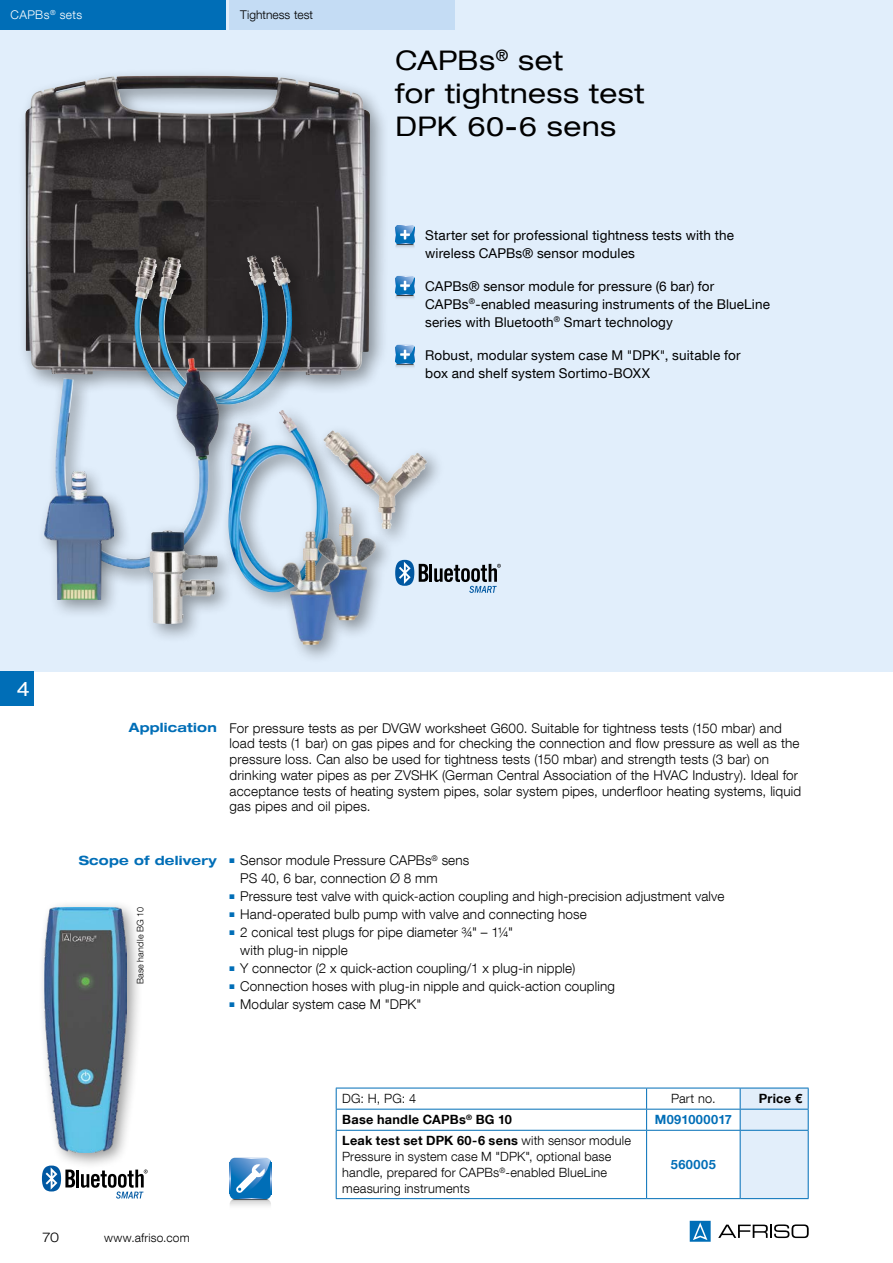
<style>
.page{position:relative;width:893px;height:1263px;background:#fff}
.page>*{position:absolute;margin:0;border:0;box-sizing:border-box;transform-origin:0 0}
.t1{font:expanded 27px/33px "Helvetica Neue LT Com";letter-spacing:.02em;color:#000}
.t2{font:expanded 19.5px "Helvetica Neue LT Com";color:#fff}
.t3{font:300 13.5px/15.8px "Helvetica Neue LT Com";letter-spacing:.01em;color:#000}
.t4{font:13.5px/18px "Helvetica Neue LT Com";letter-spacing:.01em;color:#000}
.t5{font:300 expanded 13.5px "Helvetica Neue LT Com";color:#000}
.t6{font:300 12.75px/15.8px "Helvetica Neue LT Com";letter-spacing:.015em;color:#000}
.t7{font:700 12.75px "Helvetica Neue LT Com";letter-spacing:.02em;color:#000}
.t8{font:700 12.75px "Helvetica Neue LT Com";letter-spacing:.035em;color:#006eb7}
.t9{font:700 expanded 12.75px "Helvetica Neue LT Com";letter-spacing:.015em;color:#006eb7}
.t10{font:300 12px "Helvetica Neue LT Com";letter-spacing:.005em;color:#000}
.t11{font:300 12px "Helvetica Neue LT Com";letter-spacing:.03em;color:#fff}
.t12{font:300 9px "Helvetica Neue LT Com";letter-spacing:.025em;color:#000}
.s1{font-weight:700;font-stretch:expanded;font-size:12.75px;color:#006eb7}
.s2{font-weight:700}
</style>
<div class="page">
<svg style="left:718px;top:1224px;width:91px;height:14px"></svg>
<svg style="left:690px;top:1221px;width:21px;height:21px"></svg>
<div style="left:0;top:0;width:893px;height:672px;background:#e1eefb"></div>
<svg style="left:395px;top:225px;width:20px;height:23px"></svg>
<svg style="left:395px;top:276px;width:20px;height:22px"></svg>
<svg style="left:395px;top:345px;width:20px;height:22px"></svg>
<hr style="left:336px;top:1088px;width:311px;height:1px;background:#006eb7">
<hr style="left:647px;top:1088px;width:93px;height:1px;background:#006eb7">
<svg style="left:336px;top:1088px;width:1px;height:42px"></svg>
<hr style="left:336px;top:1109px;width:311px;height:1px;background:#006eb7">
<svg style="left:646px;top:1088px;width:1px;height:42px"></svg>
<hr style="left:647px;top:1109px;width:93px;height:1px;background:#006eb7">
<div style="left:740px;top:1088px;width:69px;height:110px;background:#e2eefa"></div>
<hr style="left:336px;top:1131px;width:1px;height:67px;background:#006eb7">
<hr style="left:336px;top:1130px;width:311px;height:1px;background:#006eb7">
<hr style="left:336px;top:1198px;width:311px;height:1px;background:#006eb7">
<hr style="left:646px;top:1131px;width:1px;height:67px;background:#006eb7">
<hr style="left:647px;top:1130px;width:93px;height:1px;background:#006eb7">
<hr style="left:647px;top:1198px;width:93px;height:1px;background:#006eb7">
<hr style="left:740px;top:1131px;width:1px;height:67px;background:#006eb7">
<hr style="left:740px;top:1130px;width:69px;height:1px;background:#006eb7">
<hr style="left:808px;top:1131px;width:1px;height:67px;background:#006eb7">
<hr style="left:740px;top:1198px;width:69px;height:1px;background:#006eb7">
<div style="left:230px;top:0;width:225px;height:30px;background:#c4dcf4"></div>
<div style="left:0;top:0;width:225px;height:30px;background:#006eb7"></div>
<div style="left:395px;top:560px;width:19px;height:26px;background:#0058a2;border-radius:50%"></div>
<svg style="left:399px;top:562px;width:12px;height:22px"></svg>
<svg style="left:419px;top:564px;width:82px;height:29px"></svg>
<div style="left:42px;top:1165px;width:19px;height:26px;background:#0058a2;border-radius:50%"></div>
<svg style="left:65px;top:1170px;width:10px;height:17px"></svg>
<hr style="left:76px;top:1169px;width:3px;height:18px;background:#000">
<svg style="left:46px;top:1170px;width:11px;height:20px"></svg>
<svg style="left:81px;top:1169px;width:67px;height:29px"></svg>
<svg style="left:230px;top:1158px;width:41px;height:48px"></svg>
<div style="left:18px;top:68px;width:372px;height:327px;background:#000;opacity:.4"></div>
<img style="left:26px;top:76px;width:344px;height:299px">
<div style="left:316px;top:424px;width:130px;height:125px;background:#000;opacity:.4"></div>
<img style="left:349px;top:430px;width:76px;height:99px">
<div style="left:127px;top:248px;width:161px;height:177px;background:#000;opacity:.4"></div>
<img style="left:140px;top:256px;width:11px;height:94px">
<div style="left:221px;top:403px;width:128px;height:209px;background:#000;opacity:.4"></div>
<img style="left:237px;top:410px;width:89px;height:182px">
<div style="left:151px;top:248px;width:161px;height:177px;background:#000;opacity:.4"></div>
<img style="left:165px;top:256px;width:122px;height:144px">
<div style="left:48px;top:350px;width:191px;height:239px;background:#000;opacity:.4"></div>
<img style="left:55px;top:358px;width:165px;height:211px">
<div style="left:142px;top:523px;width:95px;height:121px;background:#000;opacity:.4"></div>
<img style="left:150px;top:530px;width:68px;height:94px">
<div style="left:310px;top:500px;width:86px;height:141px;background:#000;opacity:.4"></div>
<img style="left:318px;top:507px;width:58px;height:113px">
<div style="left:274px;top:524px;width:86px;height:141px;background:#000;opacity:.4"></div>
<img style="left:282px;top:531px;width:58px;height:114px">
<div style="left:37px;top:464px;width:96px;height:156px;background:#000;opacity:.4"></div>
<img style="left:44px;top:472px;width:69px;height:128px">
<div style="left:38px;top:900px;width:106px;height:270px;background:#000;opacity:.4"></div>
<img style="left:44px;top:907px;width:82px;height:245px">
<div style="left:0;top:672px;width:34px;height:34px;background:#006eb7"></div>
<p class="t11" style="left:11px;top:7px;width:73px">CAPBs<sup>®</sup> sets</p>
<p class="t10" style="left:240px;top:7px;width:74px">Tightness test</p>
<h1 class="t1" style="left:395px;top:43px;width:251px">CAPBs<sup>®</sup> set<br>for tightness test<br>DPK 60-6 sens</h1>
<p class="t4" style="left:425px;top:226px;width:310px">Starter set for professional tightness tests with the wireless CAPBs® sensor modules</p>
<p class="t4" style="left:425px;top:277px;width:346px">CAPBs® sensor module for pressure (6 bar) for<br>CAPBs<sup>®</sup>-enabled measuring instruments of the BlueLine series with Bluetooth<sup>®</sup> Smart technology</p>
<p class="t4" style="left:425px;top:345px;width:317px">Robust, modular system case M "DPK", suitable for box and shelf system Sortimo-BOXX</p>
<h2 class="t2" style="left:17px;top:677px;width:15px">4</h2>
<p class="t3" style="left:230px;top:720px;width:573px;text-indent:-101px"><span class="s1">Application</span> For pressure tests as per DVGW worksheet G600. Suitable for tightness tests (150 mbar) and load tests (1 bar) on gas pipes and for checking the connection and flow pressure as well as the pressure loss. Can also be used for tightness tests (150 mbar) and strength tests (3 bar) on drinking water pipes as per ZVSHK (German Central Association of the HVAC Industry). Ideal for acceptance tests of heating system pipes, solar system pipes, underfloor heating systems, liquid gas pipes and oil pipes.</p>
<p class="t9" style="left:79px;top:852px;width:140px">Scope of delivery</p>
<p class="t12" style="left:135px;top:984px;width:79px;rotate:-90deg">Base handle BG 10</p>
<p class="t3" style="left:240px;top:851px;width:231px;line-height:18px;text-indent:-11px"><sup>■</sup> Sensor module Pressure CAPBs<sup>®</sup> sens<br>PS 40, 6 bar, connection Ø 8 mm</p>
<p class="t3" style="left:230px;top:888px;width:496px"><sup>■</sup> Pressure test valve with quick-action coupling and high-precision adjustment valve</p>
<p class="t3" style="left:230px;top:906px;width:359px"><sup>■</sup> Hand-operated bulb pump with valve and connecting hose</p>
<p class="t3" style="left:240px;top:923px;width:274px;line-height:18px;text-indent:-11px"><sup>■</sup> 2 conical test plugs for pipe diameter ¾" – 1¼" with plug-in nipple</p>
<p class="t3" style="left:230px;top:960px;width:347px"><sup>■</sup> Y connector (2 x quick-action coupling/1 x plug-in nipple)</p>
<p class="t3" style="left:230px;top:978px;width:387px"><sup>■</sup> Connection hoses with plug-in nipple and quick-action coupling</p>
<p class="t3" style="left:230px;top:996px;width:193px"><sup>■</sup> Modular system case M "DPK"</p>
<p class="t5" style="left:43px;top:1228px;width:18px">70</p>
<p class="t10" style="left:104px;top:1230px;width:87px">www.afriso.com</p>
<p class="t6" style="left:342px;top:1090px;width:76px">DG: H, PG: 4</p>
<p class="t6" style="left:671px;top:1090px;width:46px">Part no.</p>
<p class="t7" style="left:759px;top:1090px;width:45px">Price €</p>
<p class="t7" style="left:342px;top:1112px;width:171px">Base handle CAPBs<sup>®</sup> BG 10</p>
<p class="t8" style="left:655px;top:1112px;width:79px">M091000017</p>
<p class="t6" style="left:342px;top:1133px;width:290px"><span class="s2">Leak test set DPK 60-6 sens</span> with sensor module Pressure in system case M "DPK", optional base handle, prepared for CAPBs<sup>®</sup>-enabled BlueLine measuring instruments</p>
<p class="t8" style="left:671px;top:1156px;width:46px">560005</p>
</div>
